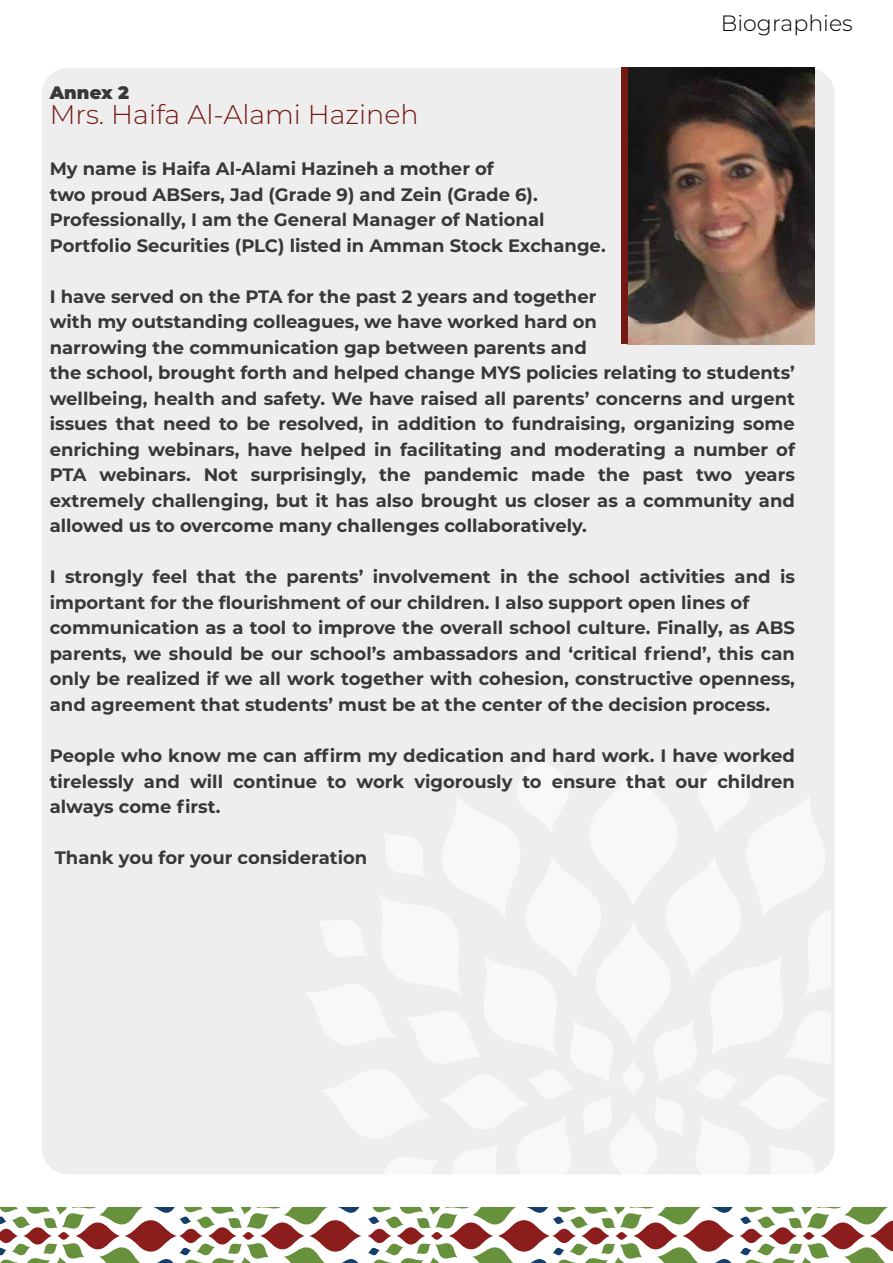
<style>
.page{position:relative;width:893px;height:1263px;background:#fff}
.page>*{position:absolute;margin:0;border:0;box-sizing:border-box;transform-origin:0 0}
.t1{font:300 27px "Montserrat";color:#741a15}
.t2{font:300 22.05px "Montserrat";color:#000}
.t3{font:700 18px/25.5px "Montserrat";color:#383838}
.t4{font:900 18px "Montserrat";color:#383838}
</style>
<div class="page">
<div style="left:42px;top:68px;width:792px;height:1106px;background:#eee;border-radius:26px"></div>
<div style="left:596px;top:920px;width:75px;height:125px;background:#f8f8f8;border-radius:50%"></div>
<div style="left:623px;top:1060px;width:21px;height:36px;background:#f8f8f8;border-radius:50%"></div>
<div style="left:589px;top:762px;width:88px;height:145px;background:#f8f8f8;border-radius:50%"></div>
<div style="left:609px;top:1111px;width:48px;height:80px;background:#f8f8f8;border-radius:50%"></div>
<img style="left:628px;top:67px;width:186px;height:277px">
<div style="left:621px;top:67px;width:7px;height:277px;background:#741a15"></div>
<svg style="left:633px;top:1222px;width:45px;height:27px"></svg>
<svg style="left:615px;top:1232px;width:13px;height:8px"></svg>
<svg style="left:682px;top:1220px;width:53px;height:31px"></svg>
<svg style="left:552px;top:1229px;width:24px;height:14px"></svg>
<svg style="left:581px;top:1227px;width:29px;height:17px"></svg>
<svg style="left:709px;top:1207px;width:184px;height:56px"></svg>
<svg style="left:449px;top:1222px;width:44px;height:27px"></svg>
<svg style="left:431px;top:1232px;width:12px;height:8px"></svg>
<svg style="left:498px;top:1220px;width:52px;height:31px"></svg>
<svg style="left:368px;top:1229px;width:23px;height:14px"></svg>
<svg style="left:397px;top:1227px;width:28px;height:17px"></svg>
<svg style="left:524px;top:1207px;width:177px;height:23px"></svg>
<svg style="left:524px;top:1241px;width:177px;height:22px"></svg>
<svg style="left:260px;top:1222px;width:45px;height:27px"></svg>
<svg style="left:242px;top:1232px;width:13px;height:8px"></svg>
<svg style="left:309px;top:1220px;width:52px;height:31px"></svg>
<svg style="left:179px;top:1229px;width:24px;height:14px"></svg>
<svg style="left:208px;top:1227px;width:28px;height:17px"></svg>
<svg style="left:336px;top:1207px;width:181px;height:23px"></svg>
<svg style="left:336px;top:1241px;width:181px;height:22px"></svg>
<div style="left:125px;top:1220px;width:52px;height:31px;background:#8b1d1c;border-radius:50%"></div>
<svg style="left:151px;top:1207px;width:177px;height:23px"></svg>
<svg style="left:151px;top:1241px;width:177px;height:22px"></svg>
<svg style="left:0;top:1207px;width:143px;height:56px"></svg>
<p class="t2" style="left:721px;top:8px;width:133px">Biographies</p>
<p class="t4" style="left:50px;top:79px;width:81px">Annex 2</p>
<h1 class="t1" style="left:50px;top:96px;width:371px">Mrs. Haifa Al-Alami Hazineh</h1>
<p class="t3" style="left:50px;top:155px;width:557px">My name is Haifa Al-Alami Hazineh a mother of<br>two proud ABSers, Jad (Grade 9) and Zein (Grade 6).<br>Professionally, I am the General Manager of National Portfolio Securities (PLC) listed in Amman Stock Exchange.</p>
<p class="t3" style="left:50px;top:283px;width:747px">I have served on the PTA for the past 2 years and together<br>with my outstanding colleagues, we have worked hard on<br>narrowing the communication gap between parents and<br>the school, brought forth and helped change MYS policies relating to students’ wellbeing, health and safety. We have raised all parents’ concerns and urgent issues that need to be resolved, in addition to fundraising, organizing some enriching webinars, have helped in facilitating and moderating a number of PTA webinars. Not surprisingly, the pandemic made the past two years extremely challenging, but it has also brought us closer as a community and allowed us to overcome many challenges collaboratively.</p>
<p class="t3" style="left:50px;top:563px;width:747px">I strongly feel that the parents’ involvement in the school activities and is important for the flourishment of our children. I also support open lines of communication as a tool to improve the overall school culture. Finally, as ABS parents, we should be our school’s ambassadors and ‘critical friend’, this can only be realized if we all work together with cohesion, constructive openness, and agreement that students’ must be at the center of the decision process.</p>
<p class="t3" style="left:50px;top:742px;width:747px;text-align:justify">People who know me can affirm my dedication and hard work. I have worked tirelessly and will continue to work vigorously to ensure that our children always come first.</p>
<p class="t3" style="left:55px;top:844px;width:314px">Thank you for your consideration</p>
</div>
